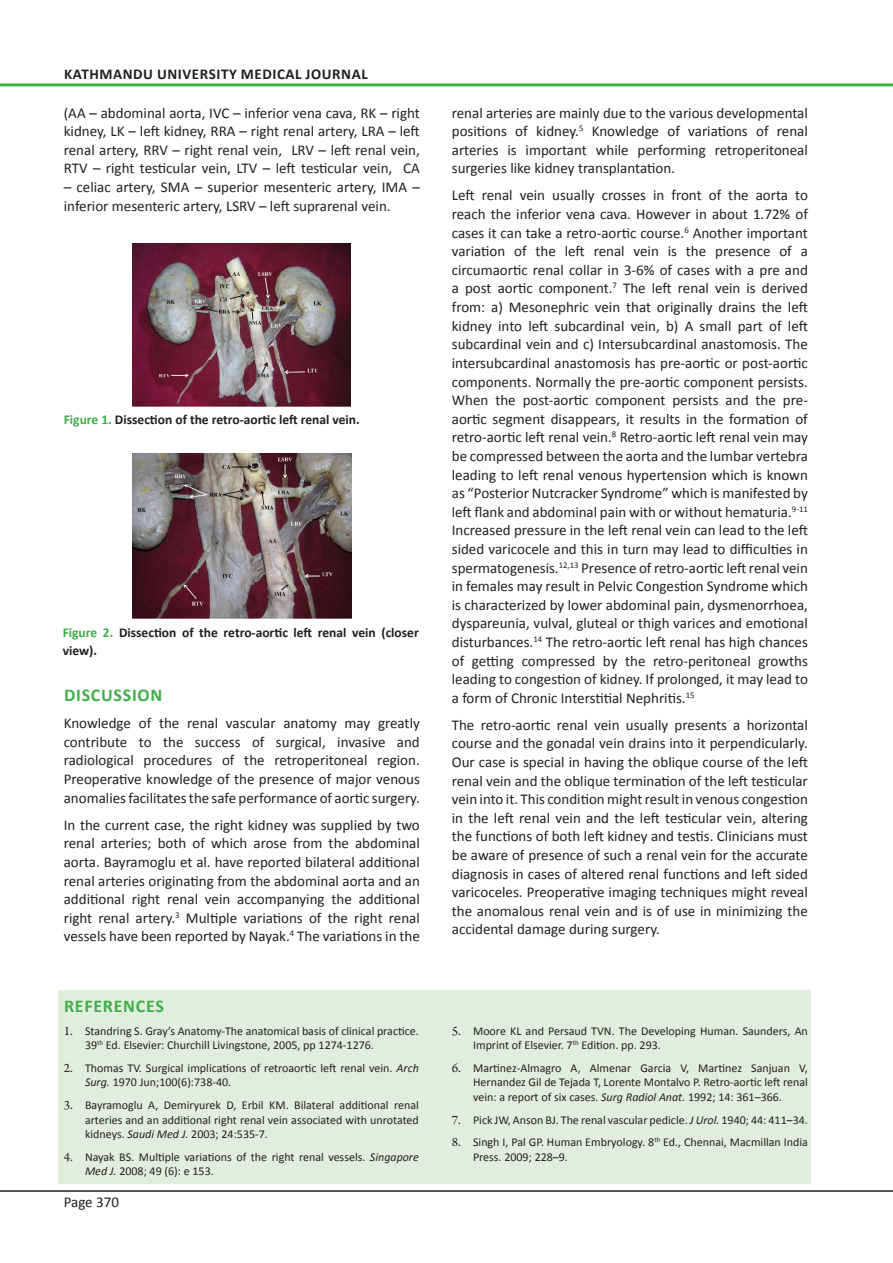
<style>
.page{position:relative;width:893px;height:1263px;background:#fff}
.page>*{position:absolute;margin:0;border:0;box-sizing:border-box;transform-origin:0 0}
.Normal_Text{font:700 18px "Calibri";letter-spacing:.04em;color:#40ae49}
.Heading_2_-_Sub_head{font:700 18px "Calibri";letter-spacing:.04em;color:#40ae49}
.Normal_Text-2{font:15px/18.6px "Calibri";color:#231f20;text-align:justify}
.t1{font:700 15px "Calibri";letter-spacing:.04em;color:#231f20}
.Table_Figure_Legend{font:700 13.5px/18.8px "Calibri";color:#231f20}
.Refrence_Text{font:12px/14.4px "Calibri";color:#231f20}
.s1{color:#40ae49}
.s2{font-family:"Arno Pro";font-size:13.5px}
.s3{font-style:italic}
</style>
<div class="page">
<hr style="left:0;top:1190px;width:893px;height:2px;background:#231f20">
<hr style="left:0;top:83px;width:893px;height:3px;background:#40ae49">
<div style="left:58px;top:990px;width:752px;height:194px;background:#e1eedd"></div>
<img style="left:132px;top:244px;width:219px;height:163px">
<img style="left:132px;top:454px;width:219px;height:165px">
<p class="t1" style="left:64px;top:64px;width:305px">KATHMANDU UNIVERSITY MEDICAL JOURNAL</p>
<p class="Normal_Text-2" style="left:64px;top:103px;width:358px">(AA – abdominal aorta, IVC – inferior vena cava, RK – right kidney, LK – left kidney, RRA – right renal artery, LRA – left renal artery, RRV – right renal vein, LRV – left renal vein, RTV – right testicular vein, LTV – left testicular vein, CA</p>
<p class="Normal_Text-2" style="left:64px;top:178px;width:358px">– celiac artery, SMA – superior mesenteric artery, IMA – inferior mesenteric artery, LSRV – left suprarenal vein.</p>
<p class="Table_Figure_Legend" style="left:64px;top:410px;width:297px"><span class="s1">Figure 1.</span> Dissection of the retro-aortic left renal vein.</p>
<p class="Table_Figure_Legend" style="left:63px;top:623px;width:358px"><span class="s1">Figure 2.</span> Dissection of the retro-aortic left renal vein (closer view).</p>
<p class="Normal_Text" style="left:64px;top:684px;width:100px">DISCUSSION</p>
<p class="Normal_Text-2" style="left:64px;top:714px;width:358px">Knowledge of the renal vascular anatomy may greatly contribute to the success of surgical, invasive and radiological procedures of the retroperitoneal region.<br>Preoperative knowledge of the presence of major venous anomalies facilitates the safe performance of aortic surgery.</p>
<p class="Normal_Text-2" style="left:64px;top:815px;width:358px">In the current case, the right kidney was supplied by two renal arteries; both of which arose from the abdominal aorta. Bayramoglu et al. have reported bilateral additional renal arteries originating from the abdominal aorta and an additional right renal vein accompanying the additional right renal artery.<sup>3</sup> Multiple variations of the right renal vessels have been reported by Nayak.<sup>4</sup> The variations in the</p>
<p class="Heading_2_-_Sub_head" style="left:64px;top:994px;width:101px">REFERENCES</p>
<p class="Refrence_Text" style="left:85px;top:1023px;width:335px;text-indent:-21px"><span class="s2">1.</span> Standring S. Gray’s Anatomy-The anatomical basis of clinical practice.<br>39<sup>th</sup> Ed. Elsevier: Churchill Livingstone, 2005, pp 1274-1276.</p>
<p class="Refrence_Text" style="left:85px;top:1061px;width:335px;text-indent:-21px"><span class="s2">2.</span> Thomas TV. Surgical implications of retroaortic left renal vein. <span class="s3">Arch<br>Surg.</span> 1970 Jun;100(6):738-40.</p>
<p class="Refrence_Text" style="left:85px;top:1098px;width:335px;text-align:justify;text-indent:-21px"><span class="s2">3.</span> Bayramoglu A, Demiryurek D, Erbil KM. Bilateral additional renal arteries and an additional right renal vein associated with unrotated kidneys. <span class="s3">Saudi Med J.</span> 2003; 24:535-7.</p>
<p class="Refrence_Text" style="left:85px;top:1150px;width:335px;text-indent:-21px"><span class="s2">4.</span> Nayak BS. Multiple variations of the right renal vessels. <span class="s3">Singapore<br>Med J.</span> 2008; 49 (6): e 153.</p>
<p class="Normal_Text-2" style="left:64px;top:1193px;width:57px">Page 370</p>
<p class="Normal_Text-2" style="left:452px;top:103px;width:358px">renal arteries are mainly due to the various developmental positions of kidney.<sup>5</sup> Knowledge of variations of renal arteries is important while performing retroperitoneal surgeries like kidney transplantation.</p>
<p class="Normal_Text-2" style="left:452px;top:186px;width:358px">Left renal vein usually crosses in front of the aorta to reach the inferior vena cava. However in about 1.72% of cases it can take a retro-aortic course.<sup>6</sup> Another important variation of the left renal vein is the presence of a circumaortic renal collar in 3-6% of cases with a pre and a post aortic component.<sup>7</sup> The left renal vein is derived from: a) Mesonephric vein that originally drains the left kidney into left subcardinal vein, b) A small part of left subcardinal vein and c) Intersubcardinal anastomosis. The intersubcardinal anastomosis has pre-aortic or post-aortic components. Normally the pre-aortic component persists.<br>When the post-aortic component persists and the pre&shy;aortic segment disappears, it results in the formation of retro-aortic left renal vein.<sup>8</sup> Retro-aortic left renal vein may be compressed between the aorta and the lumbar vertebra leading to left renal venous hypertension which is known as “Posterior Nutcracker Syndrome” which is manifested by left flank and abdominal pain with or without hematuria.<sup>9-11<br></sup>Increased pressure in the left renal vein can lead to the left sided varicocele and this in turn may lead to difficulties in spermatogenesis.<sup>12,13</sup> Presence of retro-aortic left renal vein in females may result in Pelvic Congestion Syndrome which is characterized by lower abdominal pain, dysmenorrhoea, dyspareunia, vulval, gluteal or thigh varices and emotional disturbances.<sup>14</sup> The retro-aortic left renal has high chances of getting compressed by the retro-peritoneal growths leading to congestion of kidney. If prolonged, it may lead to a form of Chronic Interstitial Nephritis.<sup>15</sup></p>
<p class="Normal_Text-2" style="left:452px;top:716px;width:358px">The retro-aortic renal vein usually presents a horizontal course and the gonadal vein drains into it perpendicularly.<br>Our case is special in having the oblique course of the left renal vein and the oblique termination of the left testicular vein into it. This condition might result in venous congestion in the left renal vein and the left testicular vein, altering the functions of both left kidney and testis. Clinicians must be aware of presence of such a renal vein for the accurate diagnosis in cases of altered renal functions and left sided varicoceles. Preoperative imaging techniques might reveal the anomalous renal vein and is of use in minimizing the accidental damage during surgery.</p>
<p class="Refrence_Text" style="left:473px;top:1023px;width:336px;text-indent:-21px"><span class="s2">5.</span> Moore KL and Persaud TVN. The Developing Human. Saunders, An<br>Imprint of Elsevier. 7<sup>th</sup> Edition. pp. 293.</p>
<p class="Refrence_Text" style="left:473px;top:1061px;width:336px;text-align:justify;text-indent:-21px"><span class="s2">6.</span> Martinez-Almagro A, Almenar Garcia V, Martinez Sanjuan V, Hernandez Gil de Tejada T, Lorente Montalvo P. Retro-aortic left renal vein: a report of six cases. <span class="s3">Surg Radiol Anat.</span> 1992; 14: 361–366.</p>
<p class="Refrence_Text" style="left:452px;top:1112px;width:358px"><span class="s2">7.</span> Pick JW, Anson BJ. The renal vascular pedicle. <span class="s3">J Urol.</span> 1940; 44: 411–34.</p>
<p class="Refrence_Text" style="left:473px;top:1135px;width:336px;text-indent:-21px"><span class="s2">8.</span> Singh I, Pal GP. Human Embryology. 8<sup>th</sup> Ed., Chennai, Macmillan India<br>Press. 2009; 228–9.</p>
</div>
